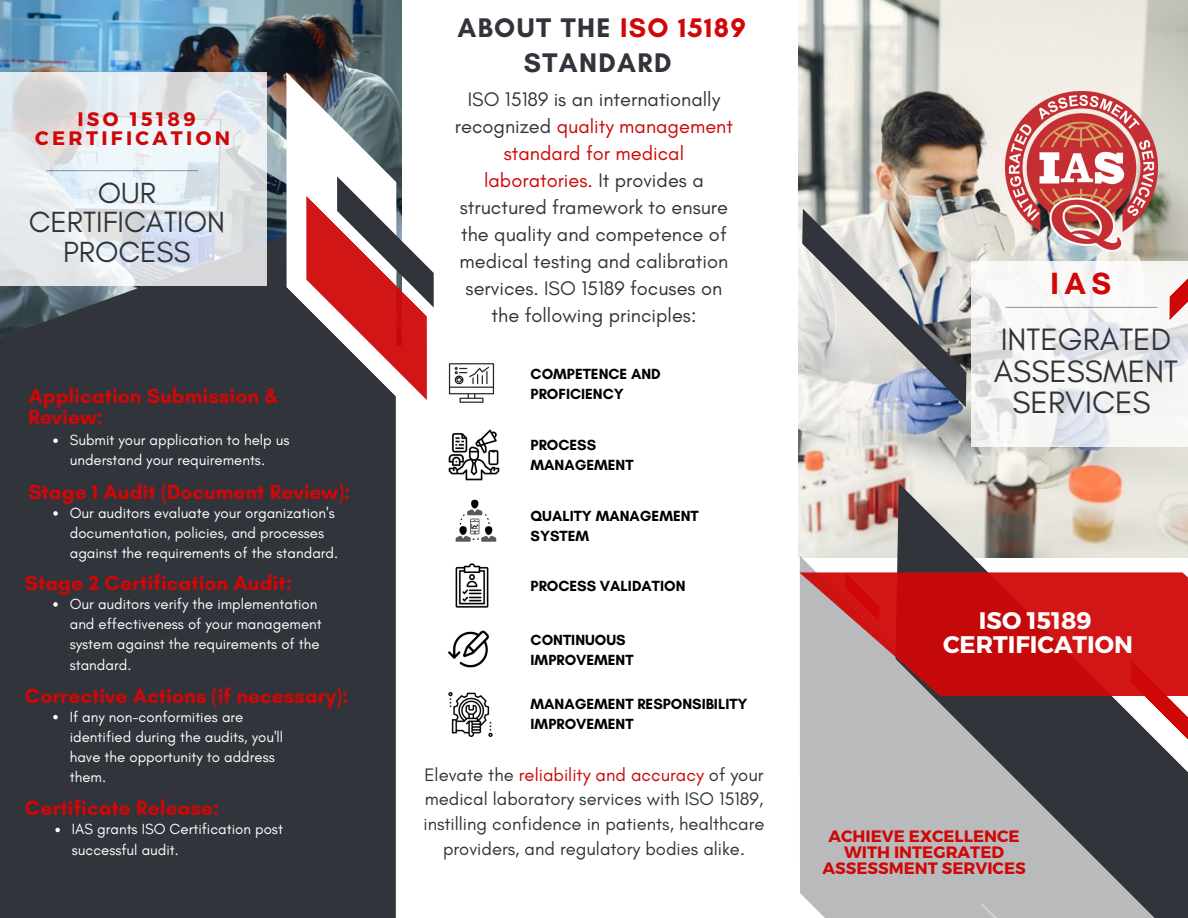
<style>
.page{position:relative;width:1188px;height:918px;background:#fff}
.page>*{position:absolute;margin:0;border:0;box-sizing:border-box;transform-origin:0 0}
.t1{font:31.5px/31.5px "Glacial Indifference";color:#31343b;text-align:center}
.t2{font:700 31.2px "Glacial Indifference";color:#cf0707}
.t3{font:29.7px/29.2px "Glacial Indifference";color:#31343b;text-align:center}
.t4{font:700 27.45px "Glacial Indifference";letter-spacing:.05em;color:#31343b}
.t5{font:700 24px "Montserrat";color:#fff}
.t6{font:700 21px/21.3px "Glacial Indifference";color:#cf0707}
.t7{font:19.95px/27px "Glacial Indifference";color:#31343b;text-align:center}
.t8{font:700 19.5px "Montserrat";letter-spacing:.175em;color:#cf0707}
.t9{font:18.45px/24.8px "Glacial Indifference";color:#31343b;text-align:center}
.t10{font:700 16.5px/15.8px "Montserrat";color:#cf0707;text-align:center}
.t11{font:15px/20.2px "Glacial Indifference";color:#fff}
.t12{font:700 15px/20.2px "Glacial Indifference";color:#000}
.s1{color:#cf0707}
</style>
<div class="page">
<img style="left:0;top:0;width:402px;height:196px">
<img style="left:798px;top:0;width:390px;height:557px">
<img style="left:802px;top:208px;width:164px;height:199px">
<svg style="left:896px;top:483px;width:292px;height:72px;background:#baaea3"></svg>
<svg style="left:800px;top:555px;width:388px;height:363px;background:#919194"></svg>
<svg style="left:799px;top:572px;width:389px;height:124px;background:#c82e2f"></svg>
<svg style="left:972px;top:261px;width:216px;height:186px;fill:#f6f6f5"></svg>
<svg style="left:1170px;top:176px;width:18px;height:145px"></svg>
<div style="left:0;top:196px;width:396px;height:722px;background:#31343b"></div>
<svg style="left:286px;top:72px;width:148px;height:328px"></svg>
<svg style="left:0;top:72px;width:267px;height:213px;background:#e1e6ea"></svg>
<hr style="left:46px;top:170px;width:152px;height:1px;background:#31343b">
<hr style="left:1006px;top:307px;width:151px;height:1px;background:#31343b">
<img style="left:1006px;top:91px;width:152px;height:160px">
<img style="left:448px;top:363px;width:47px;height:40px">
<img style="left:448px;top:429px;width:52px;height:52px">
<img style="left:455px;top:499px;width:42px;height:43px">
<img style="left:455px;top:563px;width:34px;height:45px">
<img style="left:448px;top:630px;width:42px;height:38px">
<img style="left:449px;top:692px;width:44px;height:44px">
<svg style="left:53px;top:438px;width:5px;height:5px"></svg>
<svg style="left:53px;top:511px;width:5px;height:5px"></svg>
<svg style="left:53px;top:602px;width:5px;height:5px"></svg>
<svg style="left:53px;top:715px;width:5px;height:4px"></svg>
<svg style="left:55px;top:828px;width:5px;height:4px"></svg>
<p class="t8" style="left:77px;top:106px;width:120px">ISO 15189</p>
<p class="t8" style="left:35px;top:126px;width:196px">CERTIFICATION</p>
<p class="t3" style="left:29px;top:178px;width:198px">OUR<br>CERTIFICATION<br>PROCESS</p>
<p class="t6" style="left:28px;top:385px;width:252px">Application Submission &amp;<br>Review:</p>
<p class="t11" style="left:70px;top:430px;width:221px">Submit your application to help us understand your requirements.</p>
<p class="t6" style="left:28px;top:481px;width:324px">Stage 1 Audit (Document Review):</p>
<p class="t11" style="left:70px;top:503px;width:270px">Our auditors evaluate your organization's documentation, policies, and processes against the requirements of the standard.</p>
<p class="t6" style="left:25px;top:572px;width:269px">Stage 2 Certification Audit:</p>
<p class="t11" style="left:70px;top:594px;width:254px">Our auditors verify the implementation and effectiveness of your management system against the requirements of the standard.</p>
<p class="t6" style="left:25px;top:685px;width:325px">Corrective Actions (if necessary):</p>
<p class="t11" style="left:70px;top:706px;width:215px">If any non-conformities are identified during the audits, you'll have the opportunity to address them.</p>
<p class="t6" style="left:25px;top:797px;width:196px">Certificate Release:</p>
<p class="t11" style="left:72px;top:819px;width:213px">IAS grants ISO Certification post successful audit.</p>
<p class="t4" style="left:458px;top:11px;width:290px">ABOUT THE <span class="s1">ISO 15189</span></p>
<p class="t4" style="left:524px;top:46px;width:149px">STANDARD</p>
<p class="t7" style="left:455px;top:86px;width:280px">ISO 15189 is an internationally recognized <span class="s1">quality management standard for medical laboratories.</span> It provides a structured framework to ensure the quality and competence of medical testing and calibration services. ISO 15189 focuses on the following principles:</p>
<p class="t12" style="left:531px;top:363px;width:132px">COMPETENCE AND<br>PROFICIENCY</p>
<p class="t12" style="left:531px;top:435px;width:67px">PROCESS</p>
<p class="t12" style="left:531px;top:455px;width:105px">MANAGEMENT</p>
<p class="t12" style="left:531px;top:505px;width:170px">QUALITY MANAGEMENT<br>SYSTEM</p>
<p class="t12" style="left:531px;top:576px;width:156px">PROCESS VALIDATION</p>
<p class="t12" style="left:531px;top:630px;width:105px">CONTINUOUS<br>IMPROVEMENT</p>
<p class="t12" style="left:531px;top:693px;width:219px">MANAGEMENT RESPONSIBILITY</p>
<p class="t12" style="left:531px;top:714px;width:105px">IMPROVEMENT</p>
<p class="t9" style="left:423px;top:762px;width:343px">Elevate the <span class="s1">reliability and accuracy</span> of your medical laboratory services with ISO 15189, instilling confidence in patients, healthcare providers, and regulatory bodies alike.</p>
<p class="t2" style="left:1051px;top:265px;width:62px">IAS</p>
<p class="t1" style="left:994px;top:324px;width:186px">INTEGRATED<br>ASSESSMENT<br>SERVICES</p>
<p class="t5" style="left:979px;top:605px;width:114px">ISO 15189</p>
<p class="t5" style="left:943px;top:629px;width:192px">CERTIFICATION</p>
<p class="t10" style="left:822px;top:828px;width:205px">ACHIEVE EXCELLENCE<br>WITH INTEGRATED<br>ASSESSMENT SERVICES</p>
</div>
